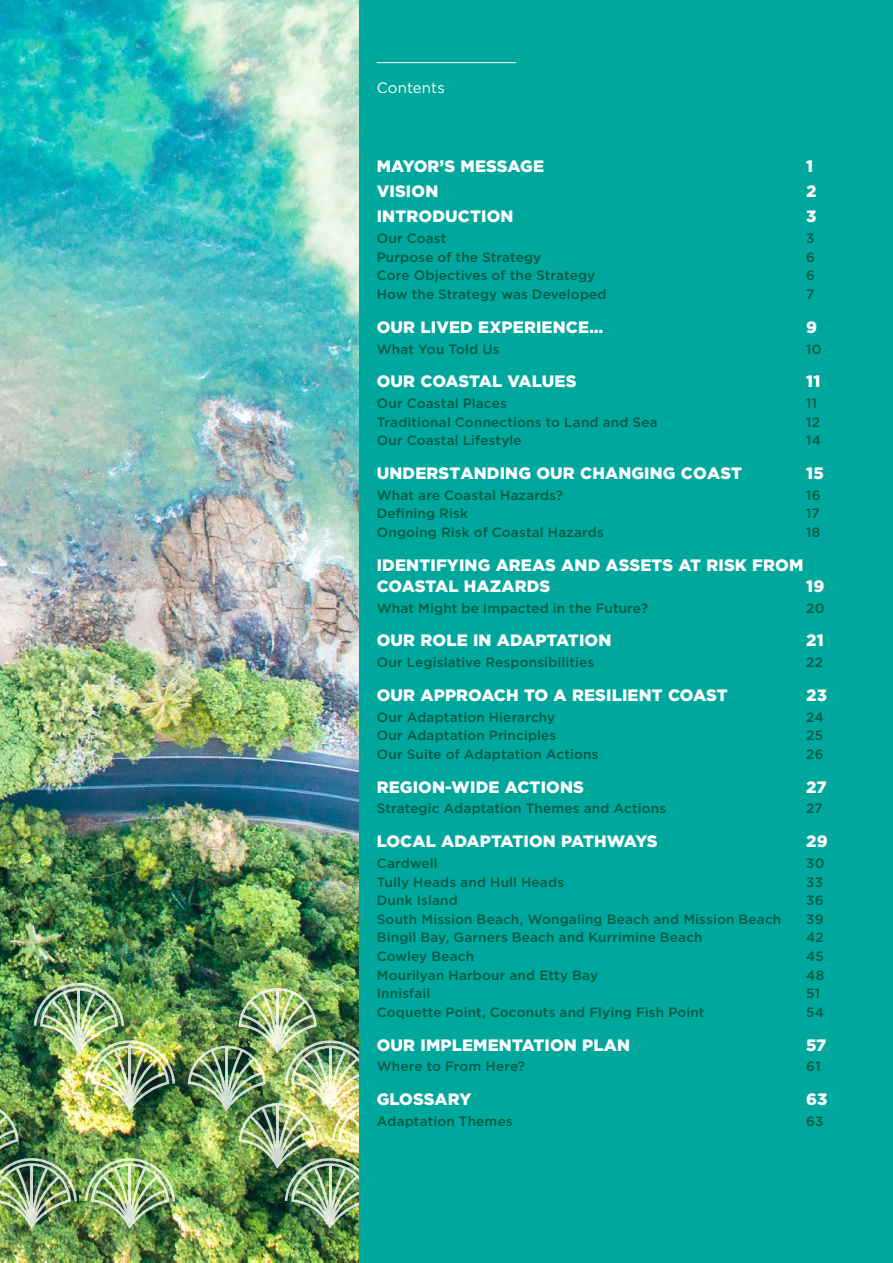
<style>
.page{position:relative;width:893px;height:1263px;background:#fff}
.page>*{position:absolute;margin:0;border:0;box-sizing:border-box;transform-origin:0 0}
.t1{font:900 16.5px/21px "Gotham";letter-spacing:.01em;color:#fff}
.t2{font:15px "Gotham";letter-spacing:.005em;color:#fff}
.t3{font:500 13.5px "Gotham";letter-spacing:.015em;color:#025b46}
</style>
<div class="page">
<img style="left:0;top:0;width:360px;height:1263px">
<img style="left:0;top:983px;width:175px;height:246px">
<img style="left:188px;top:988px;width:172px;height:241px">
<div style="left:360px;top:0;width:533px;height:1263px;background:#00a79d"></div>
<hr style="left:377px;top:62px;width:139px;height:1px;background:#fff">
<p class="t2" style="left:377px;top:78px;width:70px">Contents</p>
<p class="t1" style="left:377px;top:155px;width:169px">MAYOR’S MESSAGE</p>
<p class="t1" style="left:806px;top:155px;width:8px">1</p>
<p class="t1" style="left:377px;top:181px;width:63px">VISION</p>
<p class="t1" style="left:806px;top:181px;width:12px">2</p>
<p class="t1" style="left:377px;top:206px;width:138px">INTRODUCTION</p>
<p class="t1" style="left:806px;top:206px;width:12px">3</p>
<p class="t3" style="left:377px;top:229px;width:71px">Our Coast</p>
<p class="t3" style="left:806px;top:229px;width:10px">3</p>
<p class="t3" style="left:377px;top:248px;width:166px">Purpose of the Strategy</p>
<p class="t3" style="left:806px;top:248px;width:10px">6</p>
<p class="t3" style="left:377px;top:267px;width:220px">Core Objectives of the Strategy</p>
<p class="t3" style="left:806px;top:267px;width:10px">6</p>
<p class="t3" style="left:377px;top:285px;width:231px">How the Strategy was Developed</p>
<p class="t3" style="left:806px;top:285px;width:10px">7</p>
<p class="t1" style="left:377px;top:316px;width:228px">OUR LIVED EXPERIENCE…</p>
<p class="t1" style="left:806px;top:316px;width:12px">9</p>
<p class="t3" style="left:377px;top:340px;width:124px">What You Told Us</p>
<p class="t3" style="left:806px;top:340px;width:17px">10</p>
<p class="t1" style="left:377px;top:371px;width:201px">OUR COASTAL VALUES</p>
<p class="t1" style="left:806px;top:371px;width:16px">11</p>
<p class="t3" style="left:377px;top:394px;width:131px">Our Coastal Places</p>
<p class="t3" style="left:806px;top:394px;width:12px">11</p>
<p class="t3" style="left:377px;top:413px;width:282px">Traditional Connections to Land and Sea</p>
<p class="t3" style="left:806px;top:413px;width:15px">12</p>
<p class="t3" style="left:377px;top:432px;width:146px">Our Coastal Lifestyle</p>
<p class="t3" style="left:806px;top:432px;width:16px">14</p>
<p class="t1" style="left:377px;top:462px;width:367px">UNDERSTANDING OUR CHANGING COAST</p>
<p class="t1" style="left:806px;top:462px;width:19px">15</p>
<p class="t3" style="left:377px;top:486px;width:188px">What are Coastal Hazards?</p>
<p class="t3" style="left:806px;top:486px;width:16px">16</p>
<p class="t3" style="left:377px;top:505px;width:93px">Defining Risk</p>
<p class="t3" style="left:806px;top:505px;width:15px">17</p>
<p class="t3" style="left:377px;top:523px;width:229px">Ongoing Risk of Coastal Hazards</p>
<p class="t3" style="left:806px;top:523px;width:16px">18</p>
<p class="t1" style="left:377px;top:554px;width:428px">IDENTIFYING AREAS AND ASSETS AT RISK FROM<br>COASTAL HAZARDS</p>
<p class="t1" style="left:806px;top:575px;width:20px">19</p>
<p class="t3" style="left:377px;top:599px;width:273px">What Might be Impacted in the Future?</p>
<p class="t3" style="left:806px;top:599px;width:20px">20</p>
<p class="t1" style="left:377px;top:630px;width:236px">OUR ROLE IN ADAPTATION</p>
<p class="t1" style="left:806px;top:630px;width:19px">21</p>
<p class="t3" style="left:377px;top:653px;width:219px">Our Legislative Responsibilities</p>
<p class="t3" style="left:806px;top:653px;width:18px">22</p>
<p class="t1" style="left:377px;top:684px;width:352px">OUR APPROACH TO A RESILIENT COAST</p>
<p class="t1" style="left:806px;top:684px;width:22px">23</p>
<p class="t3" style="left:377px;top:708px;width:180px">Our Adaptation Hierarchy</p>
<p class="t3" style="left:806px;top:708px;width:19px">24</p>
<p class="t3" style="left:377px;top:727px;width:181px">Our Adaptation Principles</p>
<p class="t3" style="left:806px;top:727px;width:18px">25</p>
<p class="t3" style="left:377px;top:745px;width:223px">Our Suite of Adaptation Actions</p>
<p class="t3" style="left:806px;top:745px;width:19px">26</p>
<p class="t1" style="left:377px;top:776px;width:209px">REGION-WIDE ACTIONS</p>
<p class="t1" style="left:806px;top:776px;width:22px">27</p>
<p class="t3" style="left:377px;top:800px;width:291px">Strategic Adaptation Themes and Actions</p>
<p class="t3" style="left:806px;top:800px;width:18px">27</p>
<p class="t1" style="left:377px;top:831px;width:282px">LOCAL ADAPTATION PATHWAYS</p>
<p class="t1" style="left:806px;top:831px;width:23px">29</p>
<p class="t3" style="left:377px;top:854px;width:63px">Cardwell</p>
<p class="t3" style="left:806px;top:854px;width:20px">30</p>
<p class="t3" style="left:377px;top:873px;width:189px">Tully Heads and Hull Heads</p>
<p class="t3" style="left:806px;top:873px;width:18px">33</p>
<p class="t3" style="left:377px;top:891px;width:83px">Dunk Island</p>
<p class="t3" style="left:806px;top:891px;width:19px">36</p>
<p class="t3" style="left:377px;top:910px;width:406px">South Mission Beach, Wongaling Beach and Mission Beach</p>
<p class="t3" style="left:806px;top:910px;width:19px">39</p>
<p class="t3" style="left:377px;top:929px;width:327px">Bingil Bay, Garners Beach and Kurrimine Beach</p>
<p class="t3" style="left:806px;top:929px;width:19px">42</p>
<p class="t3" style="left:377px;top:947px;width:99px">Cowley Beach</p>
<p class="t3" style="left:806px;top:947px;width:19px">45</p>
<p class="t3" style="left:377px;top:966px;width:223px">Mourilyan Harbour and Etty Bay</p>
<p class="t3" style="left:806px;top:966px;width:20px">48</p>
<p class="t3" style="left:377px;top:985px;width:55px">Innisfail</p>
<p class="t3" style="left:806px;top:985px;width:15px">51</p>
<p class="t3" style="left:377px;top:1003px;width:329px">Coquette Point, Coconuts and Flying Fish Point</p>
<p class="t3" style="left:806px;top:1003px;width:19px">54</p>
<p class="t1" style="left:377px;top:1034px;width:255px">OUR IMPLEMENTATION PLAN</p>
<p class="t1" style="left:806px;top:1034px;width:22px">57</p>
<p class="t3" style="left:377px;top:1058px;width:150px">Where to From Here?</p>
<p class="t3" style="left:806px;top:1058px;width:16px">61</p>
<p class="t1" style="left:377px;top:1089px;width:96px">GLOSSARY</p>
<p class="t1" style="left:806px;top:1089px;width:23px">63</p>
<p class="t3" style="left:377px;top:1112px;width:138px">Adaptation Themes</p>
<p class="t3" style="left:806px;top:1112px;width:19px">63</p>
</div>
